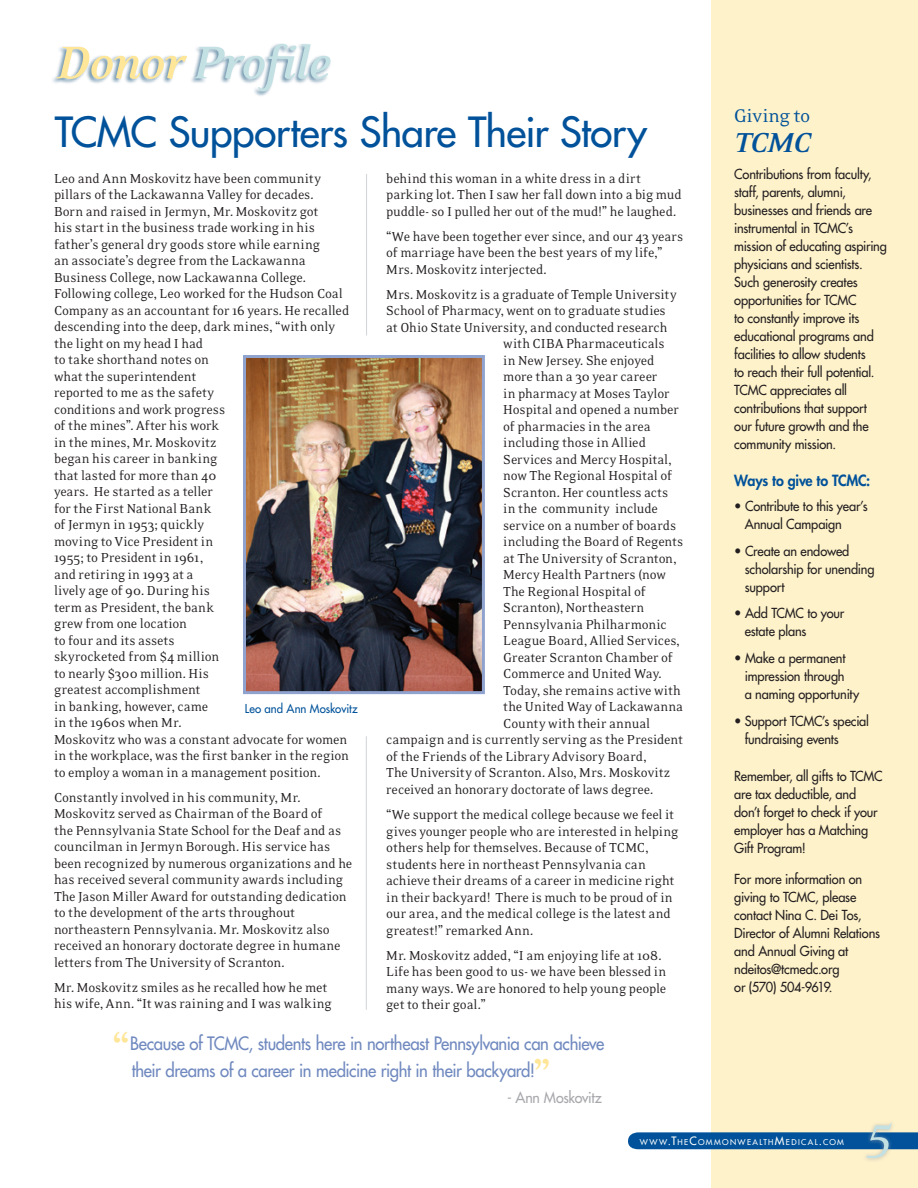
<style>
.page{position:relative;width:918px;height:1188px;background:#fff}
.page>*{position:absolute;margin:0;border:0;box-sizing:border-box;transform-origin:0 0}
.t1{font:italic 700 52.5px "Eidetic Neo";letter-spacing:-.025em;color:#c3e0e3}
.t2{font:italic 52.5px "Eidetic Neo";color:#c3e0e3}
.t3{font:700 48px "Eidetic Neo";color:#ffe698;scale:.95 1}
.t4{font:40.5px "Futura";letter-spacing:-.015em;color:#01529a}
.t5{font:italic 700 31.5px "Eidetic Neo";color:#01529a}
.t6{font:21px "Eidetic Neo";letter-spacing:-.02em;color:#01529a}
.t7{font:18px/27px "Futura";letter-spacing:-.02em;color:#7089bf;scale:.93 1}
.t8{font:15px/16.5px "Eidetic Neo";letter-spacing:-.005em;color:#231f20;scale:.95 1}
.t9{font:800 15px "Futura";letter-spacing:-.015em;color:#01529a;scale:.95 1}
.t10{font:15px "Futura";letter-spacing:-.02em;color:#a8a9ad;scale:.95 1}
.t11{font:13.5px/18px "Futura";letter-spacing:-.01em;color:#231f20;scale:.95 1}
.t12{font:12px "Futura";color:#01529a;scale:.95 1}
.t13{font:7.8px "Futura";letter-spacing:.17em;color:#fff}
.s1{color:#ffe698}
.s2{font-size:11.25px}
</style>
<div class="page">
<div style="left:712px;top:0;width:206px;height:1188px;background:#fef2ca"></div>
<div style="left:628px;top:1132px;width:290px;height:17px;background:#01529a"></div>
<div style="left:862px;top:1119px;width:34px;height:43px;background:#a8a9ad;opacity:.75"></div>
<div style="left:50px;top:42px;width:281px;height:55px;background:#00436e;opacity:.55"></div>
<hr style="left:366px;top:174px;width:1px;height:162px;background:#d0d4d8">
<hr style="left:366px;top:736px;width:1px;height:274px;background:#d0d4d8">
<img style="left:247px;top:359px;width:234px;height:331px">
<div style="left:243px;top:355px;width:242px;height:339px;border:3px solid #90a3ce"></div>
<p class="t1" style="left:56px;top:35px;width:276px"><span class="s1">Donor</span> Profile</p>
<p class="t4" style="left:55px;top:106px;width:594px">TCMC Supporters Share Their Story</p>
<p class="t8" style="left:54px;top:170px;width:312px">Leo and Ann Moskovitz have been community pillars of the Lackawanna Valley for decades.<br>Born and raised in Jermyn, Mr. Moskovitz got<br>his start in the business trade working in his father’s general dry goods store while earning<br>an associate’s degree from the Lackawanna Business College, now Lackawanna College.<br>Following college, Leo worked for the Hudson Coal Company as an accountant for 16 years. He recalled descending into the deep, dark mines, “with only the light on my head I had<br>to take shorthand notes on<br>what the superintendent<br>reported to me as the safety<br>conditions and work progress<br>of the mines”. After his work<br>in the mines, Mr. Moskovitz<br>began his career in banking<br>that lasted for more than 40<br>years. He started as a teller<br>for the First National Bank<br>of Jermyn in 1953; quickly<br>moving to Vice President in<br>1955; to President in 1961,<br>and retiring in 1993 at a<br>lively age of 90. During his<br>term as President, the bank<br>grew from one location<br>to four and its assets<br>skyrocketed from $4 million<br>to nearly $300 million. His<br>greatest accomplishment<br>in banking, however, came<br>in the 1960s when Mr.<br>Moskovitz who was a constant advocate for women in the workplace, was the first banker in the region to employ a woman in a management position.</p>
<p class="t8" style="left:54px;top:789px;width:316px">Constantly involved in his community, Mr.<br>Moskovitz served as Chairman of the Board of<br>the Pennsylvania State School for the Deaf and as councilman in Jermyn Borough. His service has been recognized by numerous organizations and he has received several community awards including The Jason Miller Award for outstanding dedication to the development of the arts throughout northeastern Pennsylvania. Mr. Moskovitz also received an honorary doctorate degree in humane letters from The University of Scranton.</p>
<p class="t8" style="left:54px;top:980px;width:294px">Mr. Moskovitz smiles as he recalled how he met his wife, Ann. “It was raining and I was walking</p>
<p class="t12" style="left:245px;top:700px;width:120px">Leo and Ann Moskovitz</p>
<p class="t8" style="left:386px;top:170px;width:312px">behind this woman in a white dress in a dirt parking lot. Then I saw her fall down into a big mud puddle- so I pulled her out of the mud!” he laughed.</p>
<p class="t8" style="left:386px;top:228px;width:314px">“We have been together ever since, and our 43 years of marriage have been the best years of my life,”<br>Mrs. Moskovitz interjected.</p>
<p class="t8" style="left:386px;top:287px;width:307px">Mrs. Moskovitz is a graduate of Temple University</p>
<p class="t8" style="left:386px;top:303px;width:296px">School of Pharmacy, went on to graduate studies</p>
<p class="t8" style="left:386px;top:320px;width:297px">at Ohio State University, and conducted research</p>
<p class="t8" style="left:503px;top:336px;width:171px">with CIBA Pharmaceuticals</p>
<p class="t8" style="left:503px;top:353px;width:161px">in New Jersey. She enjoyed</p>
<p class="t8" style="left:503px;top:369px;width:164px">more than a 30 year career</p>
<p class="t8" style="left:503px;top:386px;width:177px">in pharmacy at Moses Taylor</p>
<p class="t8" style="left:503px;top:402px;width:186px">Hospital and opened a number</p>
<p class="t8" style="left:503px;top:419px;width:157px">of pharmacies in the area</p>
<p class="t8" style="left:503px;top:435px;width:152px">including those in Allied</p>
<p class="t8" style="left:503px;top:452px;width:179px">Services and Mercy Hospital,</p>
<p class="t8" style="left:503px;top:468px;width:179px">now The Regional Hospital of</p>
<p class="t8" style="left:503px;top:485px;width:175px">Scranton. Her countless acts</p>
<p class="t8" style="left:503px;top:501px;width:164px">in the community include</p>
<p class="t8" style="left:503px;top:518px;width:184px">service on a number of boards</p>
<p class="t8" style="left:503px;top:534px;width:191px">including the Board of Regents</p>
<p class="t8" style="left:503px;top:551px;width:184px">at The University of Scranton,</p>
<p class="t8" style="left:503px;top:567px;width:173px">Mercy Health Partners (now</p>
<p class="t8" style="left:503px;top:584px;width:152px">The Regional Hospital of</p>
<p class="t8" style="left:503px;top:600px;width:150px">Scranton), Northeastern</p>
<p class="t8" style="left:503px;top:617px;width:173px">Pennsylvania Philharmonic</p>
<p class="t8" style="left:503px;top:633px;width:187px">League Board, Allied Services,</p>
<p class="t8" style="left:503px;top:650px;width:180px">Greater Scranton Chamber of</p>
<p class="t8" style="left:503px;top:666px;width:168px">Commerce and United Way.</p>
<p class="t8" style="left:503px;top:683px;width:189px">Today, she remains active with</p>
<p class="t8" style="left:503px;top:699px;width:191px">the United Way of Lackawanna</p>
<p class="t8" style="left:503px;top:716px;width:156px">County with their annual</p>
<p class="t8" style="left:386px;top:732px;width:314px">campaign and is currently serving as the President</p>
<p class="t8" style="left:386px;top:749px;width:275px">of the Friends of the Library Advisory Board,</p>
<p class="t8" style="left:386px;top:765px;width:300px">The University of Scranton. Also, Mrs. Moskovitz</p>
<p class="t8" style="left:386px;top:782px;width:283px">received an honorary doctorate of laws degree.</p>
<p class="t8" style="left:386px;top:807px;width:309px">“We support the medical college because we feel it gives younger people who are interested in helping others help for themselves. Because of TCMC, students here in northeast Pennsylvania can achieve their dreams of a career in medicine right in their backyard! There is much to be proud of in our area, and the medical college is the latest and greatest!” remarked Ann.</p>
<p class="t8" style="left:386px;top:947px;width:296px">Mr. Moskovitz added, “I am enjoying life at 108.<br>Life has been good to us- we have been blessed in many ways. We are honored to help young people get to their goal.”</p>
<p class="t3" style="left:112px;top:1025px;width:20px">“</p>
<p class="t7" style="left:130px;top:1030px;width:511px">Because of TCMC, students here in northeast Pennsylvania can achieve their dreams of a career in medicine right in their backyard!</p>
<p class="t3" style="left:533px;top:1052px;width:20px">”</p>
<p class="t10" style="left:507px;top:1088px;width:101px">- Ann Moskovitz</p>
<p class="t6" style="left:734px;top:105px;width:78px">Giving to</p>
<p class="t5" style="left:734px;top:126px;width:79px">TCMC</p>
<p class="t11" style="left:734px;top:165px;width:162px">Contributions from faculty, staff, parents, alumni, businesses and friends are instrumental in TCMC’s mission of educating aspiring physicians and scientists.<br>Such generosity creates opportunities for TCMC<br>to constantly improve its educational programs and facilities to allow students<br>to reach their full potential.<br>TCMC appreciates all contributions that support our future growth and the community mission.</p>
<p class="t9" style="left:734px;top:471px;width:145px">Ways to give to TCMC:</p>
<p class="t11" style="left:745px;top:497px;width:131px;text-indent:-10px">• Contribute to this year’s<br>Annual Campaign</p>
<p class="t11" style="left:745px;top:542px;width:138px;text-indent:-10px">• Create an endowed scholarship for unending support</p>
<p class="t11" style="left:745px;top:604px;width:106px;text-indent:-10px">• Add TCMC to your estate plans</p>
<p class="t11" style="left:745px;top:649px;width:122px;text-indent:-10px">• Make a permanent impression through<br>a naming opportunity</p>
<p class="t11" style="left:745px;top:711px;width:132px;text-indent:-10px">• Support TCMC’s special fundraising events</p>
<p class="t11" style="left:734px;top:767px;width:158px">Remember, all gifts to TCMC are tax deductible, and don’t forget to check if your employer has a Matching<br>Gift Program!</p>
<p class="t11" style="left:734px;top:870px;width:155px">For more information on giving to TCMC, please contact Nina C. Dei Tos,<br>Director of Alumni Relations and Annual Giving at ndeitos@tcmedc.org<br>or (570) 504-9619.</p>
<p class="t13" style="left:640px;top:1137px;width:206px">WWW<span class="s2">.T</span>HE<span class="s2">C</span>OMMONWEALTH<span class="s2">M</span>EDICAL<span class="s2">.</span>COM</p>
<p class="t2" style="left:867px;top:1105px;width:27px">5</p>
</div>
